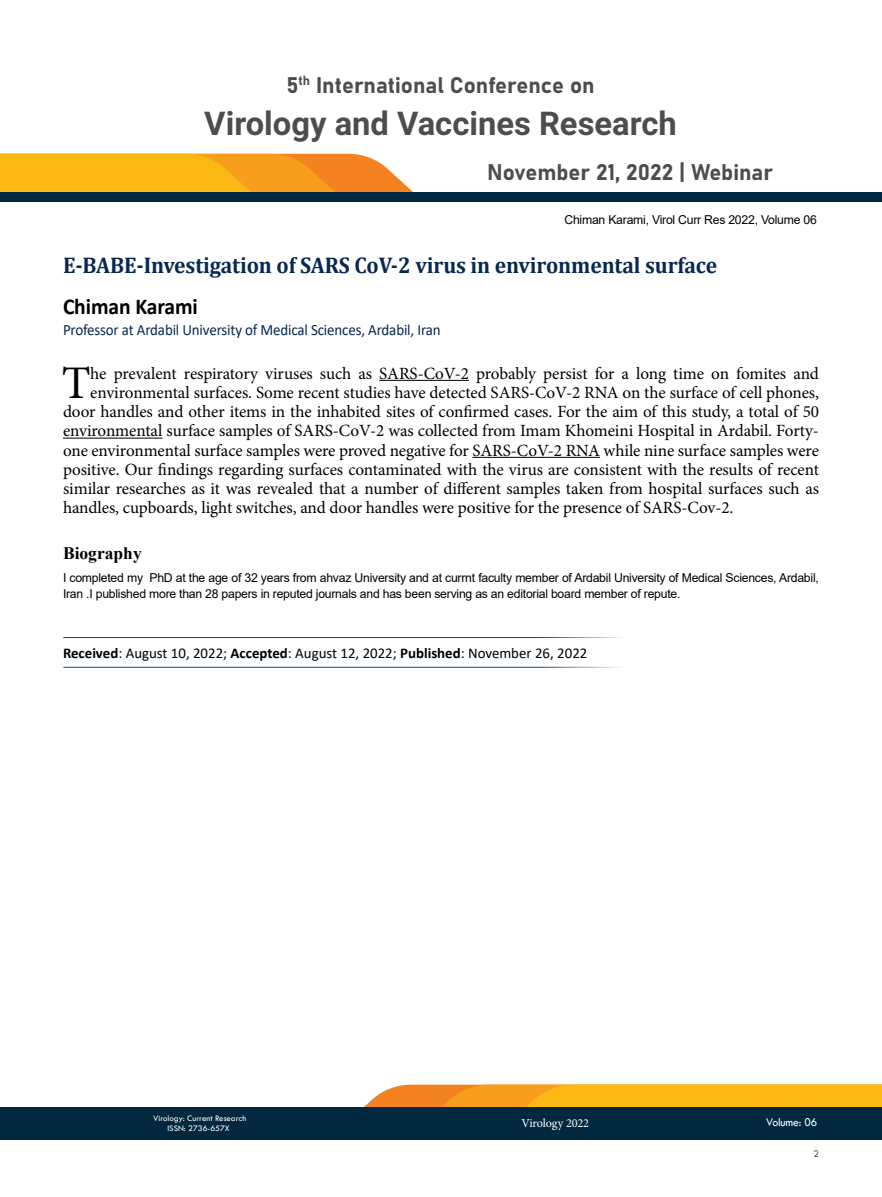
<style>
.page{position:relative;width:882px;height:1197px;background:#fff}
.page>*{position:absolute;margin:0;border:0;box-sizing:border-box;transform-origin:0 0}
.t1{font:46.73px "Minion Pro";color:#000}
.t2{font:700 32.73px "Roboto";color:#4d4d4f}
.t3{font:700 22.75px "Cambria";letter-spacing:-.005em;color:#072852;scale:.95 1}
.t4{font:700 22.75px "Calibri";letter-spacing:-.005em;color:#000;scale:.95 1}
.t5{font:22.4px "Bahnschrift";color:#4d4d4f}
.t6{font:700 17.5px "Times New Roman";color:#000}
.t7{font:17.15px "Minion Pro";letter-spacing:-.005em;color:#000}
.t8{font:15.75px "Calibri";letter-spacing:-.01em;color:#072852;scale:.95 1}
.t9{font:14.88px "Calibri";color:#000}
.t10{font:12.25px/15.8px "Arial";letter-spacing:-.02em;color:#000}
.t11{font:12.25px "Minion Pro";letter-spacing:-.01em;color:#fff}
.t12{font:12.25px "Tw Cen";letter-spacing:-.01em;color:#fff;scale:.95 1}
.t13{font:10.5px "Tw Cen";color:#4d4d4f;scale:.95 1}
.t14{font:8.75px/10.5px "Tw Cen";color:#fff;text-align:center}
.s1{font-weight:700}
</style>
<div class="page">
<svg style="left:364px;top:1085px;width:518px;height:22px;background:#fbae1d"></svg>
<div style="left:0;top:1107px;width:882px;height:33px;background:#02283f"></div>
<svg style="left:0;top:154px;width:413px;height:38px;background:#faac24"></svg>
<div style="left:0;top:192px;width:882px;height:10px;background:#02283f"></div>
<hr style="left:379px;top:380px;width:90px;height:1px;background:#000">
<hr style="left:63px;top:438px;width:99px;height:1px;background:#000">
<hr style="left:472px;top:457px;width:128px;height:1px;background:#000">
<hr style="left:63px;top:637px;width:595px;height:1px;background:#004b84">
<hr style="left:63px;top:667px;width:595px;height:1px;background:#004b84">
<h3 class="t5" style="left:286px;top:68px;width:310px">5<sup>th</sup> International Conference on</h3>
<h2 class="t2" style="left:204px;top:100px;width:474px">Virology and Vaccines Research</h2>
<h3 class="t5" style="left:487px;top:156px;width:287px">November 21, 2022 | Webinar</h3>
<p class="t10" style="left:564px;top:212px;width:254px">Chiman Karami, Virol Curr Res 2022, Volume 06</p>
<h3 class="t3" style="left:63px;top:249px;width:690px">E-BABE-Investigation of SARS CoV-2 virus in environmental surface</h3>
<h3 class="t4" style="left:63px;top:290px;width:143px">Chiman Karami</h3>
<p class="t8" style="left:63px;top:318px;width:399px">Professor at Ardabil University of Medical Sciences, Ardabil, Iran</p>
<h1 class="t1" style="left:62px;top:352px;width:30px">T</h1>
<p class="t7" style="left:90px;top:362px;width:730px">he prevalent respiratory viruses such as SARS-CoV-2 probably persist for a long time on fomites and</p>
<p class="t7" style="left:90px;top:381px;width:730px">environmental surfaces. Some recent studies have detected SARS-CoV-2 RNA on the surface of cell phones,</p>
<p class="t7" style="left:63px;top:400px;width:758px">door handles and other items in the inhabited sites of confirmed cases. For the aim of this study, a total of 50</p>
<p class="t7" style="left:63px;top:419px;width:757px">environmental surface samples of SARS-CoV-2 was collected from Imam Khomeini Hospital in Ardabil. Forty-</p>
<p class="t7" style="left:63px;top:439px;width:757px">one environmental surface samples were proved negative for SARS-CoV-2 RNA while nine surface samples were</p>
<p class="t7" style="left:63px;top:458px;width:757px">positive. Our findings regarding surfaces contaminated with the virus are consistent with the results of recent</p>
<p class="t7" style="left:63px;top:477px;width:758px">similar researches as it was revealed that a number of different samples taken from hospital surfaces such as</p>
<p class="t7" style="left:63px;top:496px;width:672px">handles, cupboards, light switches, and door handles were positive for the presence of SARS-Cov-2.</p>
<p class="t6" style="left:63px;top:541px;width:80px">Biography</p>
<p class="t10" style="left:63px;top:570px;width:757px">I completed my PhD at the age of 32 years from ahvaz University and at currnt faculty member of Ardabil University of Medical Sciences, Ardabil,<br>Iran .I published more than 28 papers in reputed journals and has been serving as an editorial board member of repute.</p>
<p class="t9" style="left:63px;top:642px;width:526px"><span class="s1">Received</span>: August 10, 2022; <span class="s1">Accepted</span>: August 12, 2022; <span class="s1">Published</span>: November 26, 2022</p>
<p class="t14" style="left:153px;top:1112px;width:94px">Virology: Current Research<br>ISSN: 2736-657X</p>
<p class="t11" style="left:521px;top:1115px;width:69px">Virology 2022</p>
<p class="t12" style="left:766px;top:1115px;width:55px">Volume: 06</p>
<p class="t13" style="left:813px;top:1147px;width:7px">2</p>
</div>
